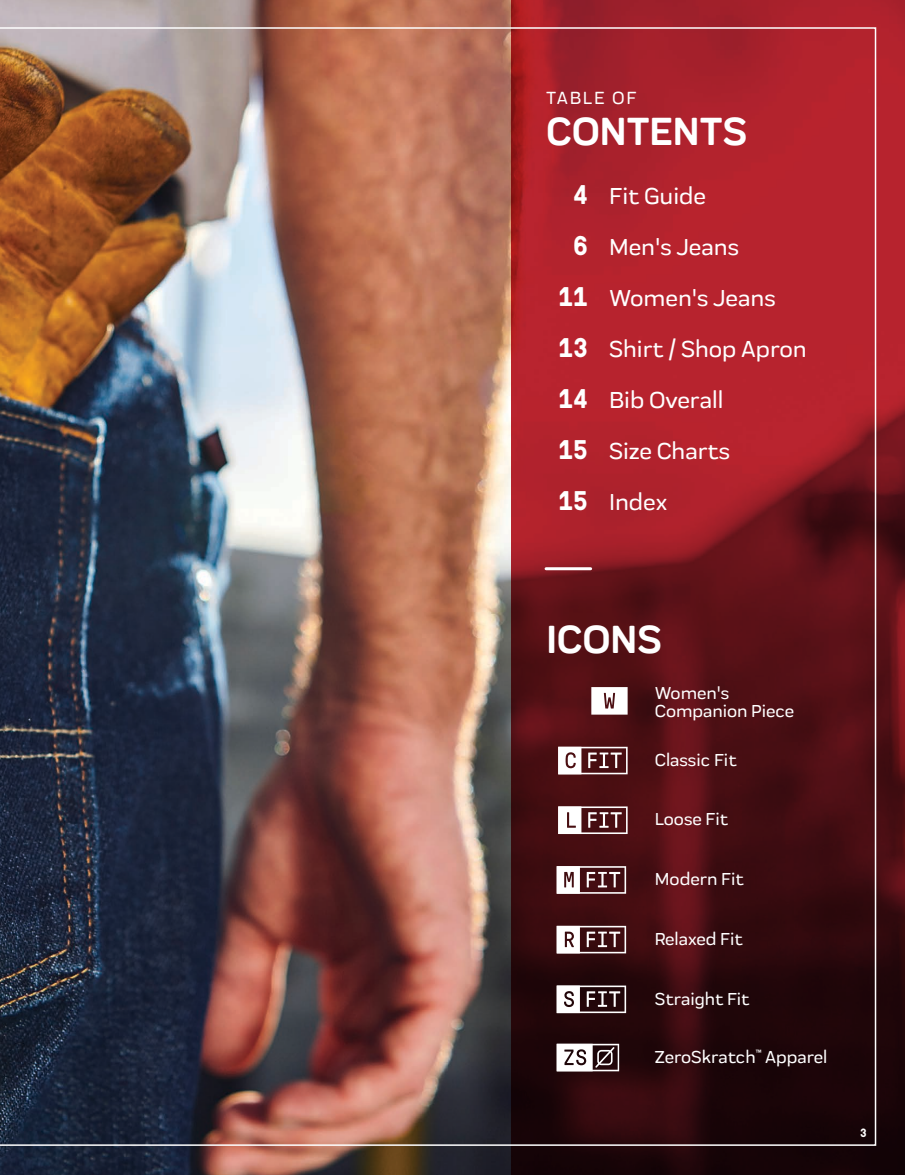
<style>
.page{position:relative;width:905px;height:1175px;background:#fff}
.page>*{position:absolute;margin:0;border:0;box-sizing:border-box;transform-origin:0 0}
.t1{font:700 40.65px "Praktika Rnd";letter-spacing:-.01em;color:#fff}
.t2{font:500 24px "Praktika Rnd";color:#fff}
.t3{font:500 18.3px "Praktika Rnd";letter-spacing:.095em;color:#fff}
.t4{font:500 18px/18px "Praktika Rnd";color:#fff}
.t5{font:700 12px "GT Pressura Mono";color:#fff}
.s1{font-family:"GT Pressura Mono";font-weight:700;font-size:27px}
</style>
<div class="page">
<img style="left:0;top:0;width:511px;height:1174px">
<svg style="left:511px;top:0;width:393px;height:1174px;background:#68161d"></svg>
<img style="left:0;top:27px;width:876px;height:1118px">
<hr style="left:546px;top:567px;width:44px;height:3px;background:#fff">
<svg style="left:591px;top:687px;width:36px;height:27px"></svg>
<svg style="left:558px;top:746px;width:69px;height:28px"></svg>
<svg style="left:558px;top:806px;width:69px;height:28px"></svg>
<svg style="left:556px;top:866px;width:70px;height:27px"></svg>
<svg style="left:556px;top:925px;width:70px;height:28px"></svg>
<svg style="left:556px;top:985px;width:70px;height:28px"></svg>
<svg style="left:556px;top:1043px;width:63px;height:28px"></svg>
<p class="t3" style="left:546px;top:84px;width:92px">TABLE OF</p>
<h1 class="t1" style="left:546px;top:99px;width:202px">CONTENTS</h1>
<h2 class="t2" style="left:573px;top:178px;width:134px"><span class="s1">4</span> Fit Guide</h2>
<h2 class="t2" style="left:573px;top:229px;width:167px"><span class="s1">6</span> Men's Jeans</h2>
<h2 class="t2" style="left:558px;top:280px;width:219px"><span class="s1">11</span> Women's Jeans</h2>
<h2 class="t2" style="left:558px;top:331px;width:250px"><span class="s1">13</span> Shirt / Shop Apron</h2>
<h2 class="t2" style="left:558px;top:382px;width:167px"><span class="s1">14</span> Bib Overall</h2>
<h2 class="t2" style="left:558px;top:433px;width:173px"><span class="s1">15</span> Size Charts</h2>
<h2 class="t2" style="left:558px;top:484px;width:111px"><span class="s1">15</span> Index</h2>
<h1 class="t1" style="left:546px;top:606px;width:117px">ICONS</h1>
<p class="t4" style="left:654px;top:682px;width:141px">Women's<br>Companion Piece</p>
<p class="t4" style="left:654px;top:749px;width:83px">Classic Fit</p>
<p class="t4" style="left:654px;top:809px;width:75px">Loose Fit</p>
<p class="t4" style="left:654px;top:868px;width:90px">Modern Fit</p>
<p class="t4" style="left:654px;top:928px;width:89px">Relaxed Fit</p>
<p class="t4" style="left:654px;top:988px;width:96px">Straight Fit</p>
<p class="t4" style="left:654px;top:1046px;width:174px">ZeroSkratch<sup>™</sup> Apparel</p>
<p class="t5" style="left:860px;top:1124px;width:8px">3</p>
</div>
